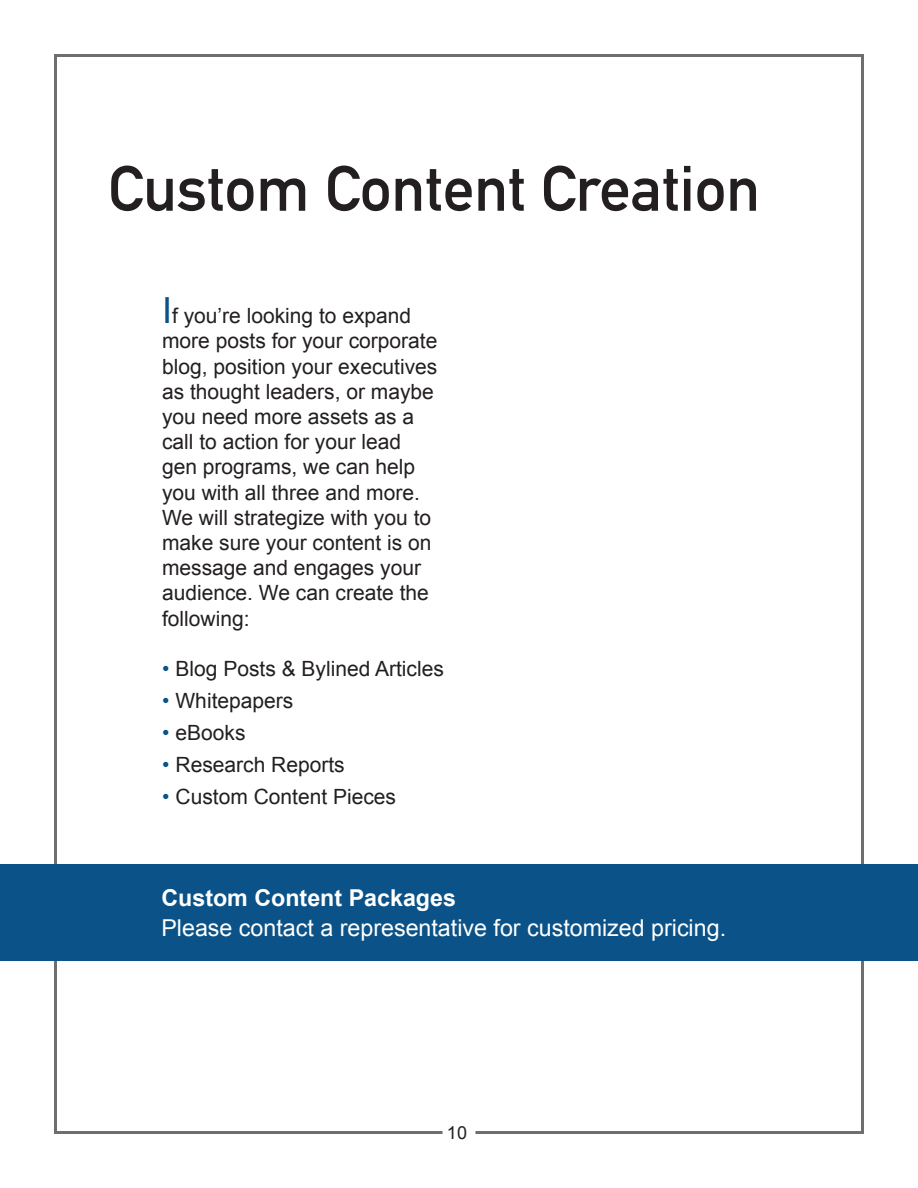
<style>
.page{position:relative;width:918px;height:1188px;background:#fff}
.page>*{position:absolute;margin:0;border:0;box-sizing:border-box;transform-origin:0 0}
.t1{font:700 63px "DIN Alternate";color:#231f20}
.t2{font:23.25px "Arial";color:#fff}
.t3{font:700 23.25px "Arial";color:#fff}
.t4{font:21px/25.2px "Arial";color:#231f20}
.t5{font:18px "Arial";color:#231f20}
.s1{font-size:36px;color:#0a5287}
.s2{color:#0a5287}
</style>
<div class="page">
<div style="left:0;top:864px;width:918px;height:97px;background:#0a5287"></div>
<div style="left:442px;top:1116px;width:34px;height:33px;border:2px solid #fff;border-radius:50%"></div>
<p class="t1" style="left:108px;top:141px;width:654px">Custom Content Creation</p>
<p class="t4" style="left:162px;top:303px;width:277px"><span class="s1">I</span>f you’re looking to expand more posts for your corporate blog, position your executives as thought leaders, or maybe you need more assets as a call to action for your lead gen programs, we can help you with all three and more.<br>We will strategize with you to make sure your content is on message and engages your audience. We can create the following:</p>
<p class="t4" style="left:162px;top:656px;width:283px"><span class="s2">•</span> Blog Posts &amp; Bylined Articles</p>
<p class="t4" style="left:162px;top:688px;width:133px"><span class="s2">•</span> Whitepapers</p>
<p class="t4" style="left:162px;top:720px;width:85px"><span class="s2">•</span> eBooks</p>
<p class="t4" style="left:162px;top:752px;width:184px"><span class="s2">•</span> Research Reports</p>
<p class="t4" style="left:162px;top:784px;width:236px"><span class="s2">•</span> Custom Content Pieces</p>
<p class="t3" style="left:161px;top:882px;width:296px">Custom Content Packages</p>
<p class="t2" style="left:161px;top:912px;width:566px">Please contact a representative for customized pricing.</p>
<p class="t5" style="left:447px;top:1121px;width:22px">10</p>
</div>
